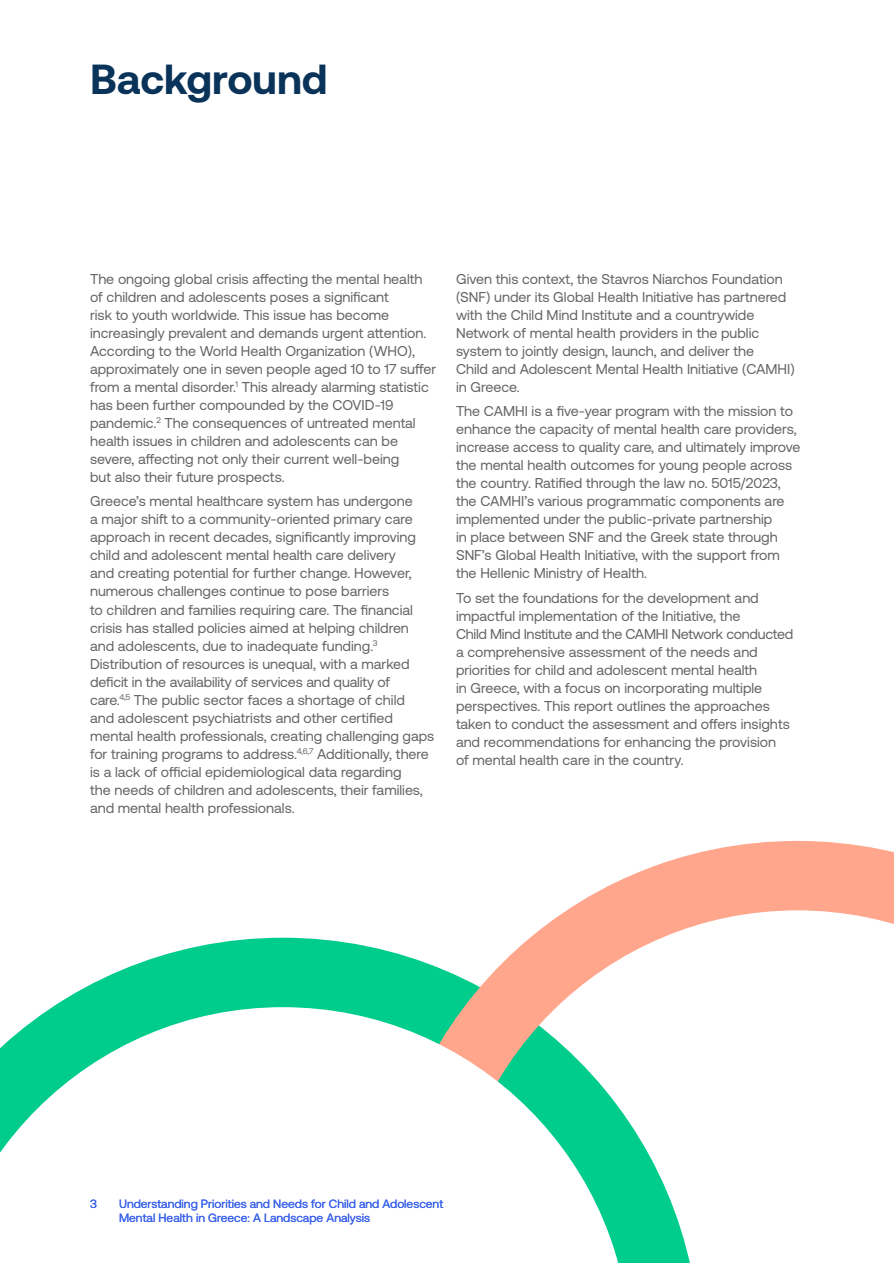
<style>
.page{position:relative;width:894px;height:1263px;background:#fff}
.page>*{position:absolute;margin:0;border:0;box-sizing:border-box;transform-origin:0 0}
.t1{font:700 42px "Aeonik Pro";color:#0a3359}
.t2{font:14.25px/18px "Aeonik Pro";color:#636466}
.t3{font:12px/14.4px "Aeonik Pro";color:#3d65ec}
</style>
<div class="page">
<svg style="left:52px;top:937px;width:328px;height:70px;fill:#00cc8c"></svg>
<svg style="left:380px;top:841px;width:513px;height:422px"></svg>
<svg style="left:0;top:1007px;width:630px;height:256px"></svg>
<h1 class="t1" style="left:90px;top:56px;width:239px">Background</h1>
<p class="t2" style="left:90px;top:270px;width:347px">The ongoing global crisis affecting the mental health of children and adolescents poses a significant<br>risk to youth worldwide. This issue has become increasingly prevalent and demands urgent attention.<br>According to the World Health Organization (WHO), approximately one in seven people aged 10 to 17 suffer from a mental disorder.<sup>1</sup> This already alarming statistic has been further compounded by the COVID-19 pandemic.<sup>2</sup> The consequences of untreated mental health issues in children and adolescents can be severe, affecting not only their current well-being<br>but also their future prospects.</p>
<p class="t2" style="left:90px;top:492px;width:346px">Greece’s mental healthcare system has undergone<br>a major shift to a community-oriented primary care approach in recent decades, significantly improving child and adolescent mental health care delivery<br>and creating potential for further change. However, numerous challenges continue to pose barriers<br>to children and families requiring care. The financial crisis has stalled policies aimed at helping children and adolescents, due to inadequate funding.<sup>3<br></sup>Distribution of resources is unequal, with a marked deficit in the availability of services and quality of<br>care.<sup>4,5</sup> The public sector faces a shortage of child<br>and adolescent psychiatrists and other certified mental health professionals, creating challenging gaps for training programs to address.<sup>4,6,7</sup> Additionally, there is a lack of official epidemiological data regarding<br>the needs of children and adolescents, their families, and mental health professionals.</p>
<p class="t2" style="left:456px;top:270px;width:340px">Given this context, the Stavros Niarchos Foundation (SNF) under its Global Health Initiative has partnered with the Child Mind Institute and a countrywide Network of mental health providers in the public system to jointly design, launch, and deliver the<br>Child and Adolescent Mental Health Initiative (CAMHI) in Greece.</p>
<p class="t2" style="left:456px;top:402px;width:346px">The CAMHI is a five-year program with the mission to enhance the capacity of mental health care providers, increase access to quality care, and ultimately improve the mental health outcomes for young people across the country. Ratified through the law no. 5015/2023, the CAMHI’s various programmatic components are implemented under the public-private partnership<br>in place between SNF and the Greek state through SNF’s Global Health Initiative, with the support from the Hellenic Ministry of Health.</p>
<p class="t2" style="left:456px;top:589px;width:338px">To set the foundations for the development and impactful implementation of the Initiative, the<br>Child Mind Institute and the CAMHI Network conducted a comprehensive assessment of the needs and priorities for child and adolescent mental health<br>in Greece, with a focus on incorporating multiple perspectives. This report outlines the approaches taken to conduct the assessment and offers insights and recommendations for enhancing the provision<br>of mental health care in the country.</p>
<p class="t3" style="left:90px;top:1196px;width:8px">3</p>
<p class="t3" style="left:119px;top:1196px;width:325px">Understanding Priorities and Needs for Child and Adolescent<br>Mental Health in Greece: A Landscape Analysis</p>
</div>
